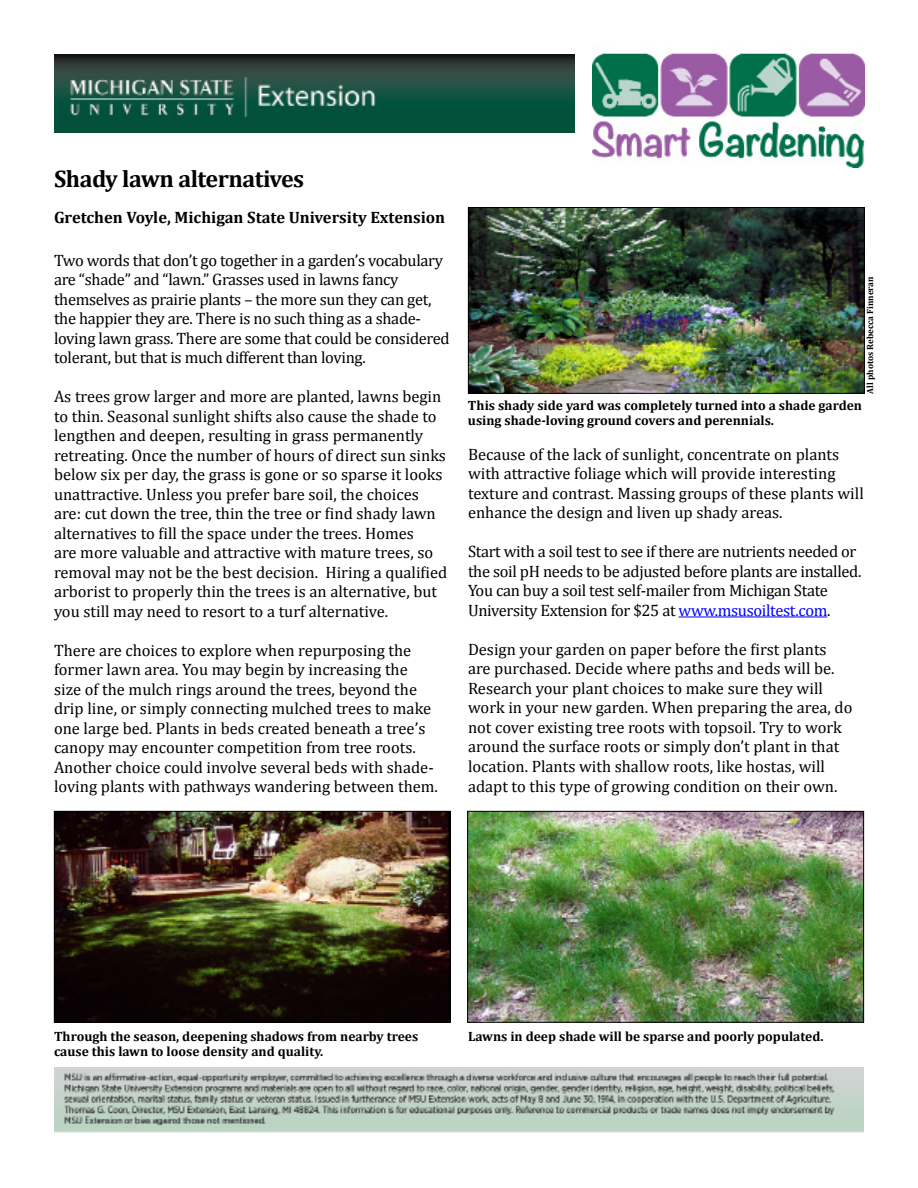
<style>
.page{position:relative;width:918px;height:1188px;background:#fff}
.page>*{position:absolute;margin:0;border:0;box-sizing:border-box;transform-origin:0 0}
.Header_1{font:700 24px "Cambria";letter-spacing:-.02em;color:#000}
.Text-regular{font:16.5px/19.5px "Cambria";color:#000}
.Text-regular-2{font:16.5px/19.5px "Cambria";letter-spacing:-.02em;color:#000}
.Author{font:700 16.5px "Cambria";color:#000}
.Photo_caption{font:700 13.5px/15px "Cambria";color:#000}
.Photo_caption-2{font:700 9px "Cambria";color:#000}
.s1{color:#00f}
</style>
<div class="page">
<img style="left:592px;top:53px;width:272px;height:114px">
<img style="left:55px;top:54px;width:520px;height:79px">
<img style="left:55px;top:1067px;width:809px;height:66px">
<hr style="left:679px;top:616px;width:148px;height:1px;background:#00f">
<img style="left:470px;top:209px;width:393px;height:183px">
<div style="left:468px;top:207px;width:397px;height:187px;border:1px solid #000"></div>
<img style="left:56px;top:813px;width:392px;height:207px">
<div style="left:54px;top:811px;width:396px;height:211px;border:1px solid #000"></div>
<img style="left:469px;top:813px;width:393px;height:207px">
<div style="left:467px;top:811px;width:397px;height:211px;border:1px solid #000"></div>
<p class="Header_1" style="left:54px;top:162px;width:252px">Shady lawn alternatives</p>
<p class="Author" style="left:54px;top:206px;width:393px">Gretchen Voyle, Michigan State University Extension</p>
<p class="Text-regular-2" style="left:54px;top:250px;width:397px">Two words that don’t go together in a garden’s vocabulary are “shade” and “lawn.” Grasses used in lawns fancy themselves as prairie plants – the more sun they can get, the happier they are. There is no such thing as a shade&shy;loving lawn grass. There are some that could be considered tolerant, but that is much different than loving.</p>
<p class="Text-regular" style="left:54px;top:387px;width:395px">As trees grow larger and more are planted, lawns begin to thin. Seasonal sunlight shifts also cause the shade to lengthen and deepen, resulting in grass permanently retreating. Once the number of hours of direct sun sinks below six per day, the grass is gone or so sparse it looks unattractive. Unless you prefer bare soil, the choices are: cut down the tree, thin the tree or find shady lawn alternatives to fill the space under the trees. Homes<br>are more valuable and attractive with mature trees, so removal may not be the best decision. Hiring a qualified arborist to properly thin the trees is an alternative, but you still may need to resort to a turf alternative.</p>
<p class="Text-regular" style="left:54px;top:640px;width:385px">There are choices to explore when repurposing the former lawn area. You may begin by increasing the size of the mulch rings around the trees, beyond the drip line, or simply connecting mulched trees to make one large bed. Plants in beds created beneath a tree’s canopy may encounter competition from tree roots.<br>Another choice could involve several beds with shade&shy;loving plants with pathways wandering between them.</p>
<p class="Photo_caption-2" style="left:864px;top:394px;width:119px;rotate:-90deg">All photos Rebecca Finneran</p>
<p class="Photo_caption" style="left:468px;top:397px;width:396px">This shady side yard was completely turned into a shade garden using shade-loving ground covers and perennials.</p>
<p class="Text-regular" style="left:468px;top:445px;width:397px">Because of the lack of sunlight, concentrate on plants with attractive foliage which will provide interesting texture and contrast. Massing groups of these plants will enhance the design and liven up shady areas.</p>
<p class="Text-regular-2" style="left:468px;top:542px;width:395px">Start with a soil test to see if there are nutrients needed or the soil pH needs to be adjusted before plants are installed.<br>You can buy a soil test self-mailer from Michigan State University Extension for $25 at <span class="s1">www.msusoiltest.com</span>.</p>
<p class="Text-regular" style="left:468px;top:640px;width:386px">Design your garden on paper before the first plants are purchased. Decide where paths and beds will be.<br>Research your plant choices to make sure they will work in your new garden. When preparing the area, do not cover existing tree roots with topsoil. Try to work around the surface roots or simply don’t plant in that location. Plants with shallow roots, like hostas, will adapt to this type of growing condition on their own.</p>
<p class="Photo_caption" style="left:54px;top:1028px;width:366px">Through the season, deepening shadows from nearby trees cause this lawn to loose density and quality.</p>
<p class="Photo_caption" style="left:468px;top:1028px;width:357px">Lawns in deep shade will be sparse and poorly populated.</p>
</div>
